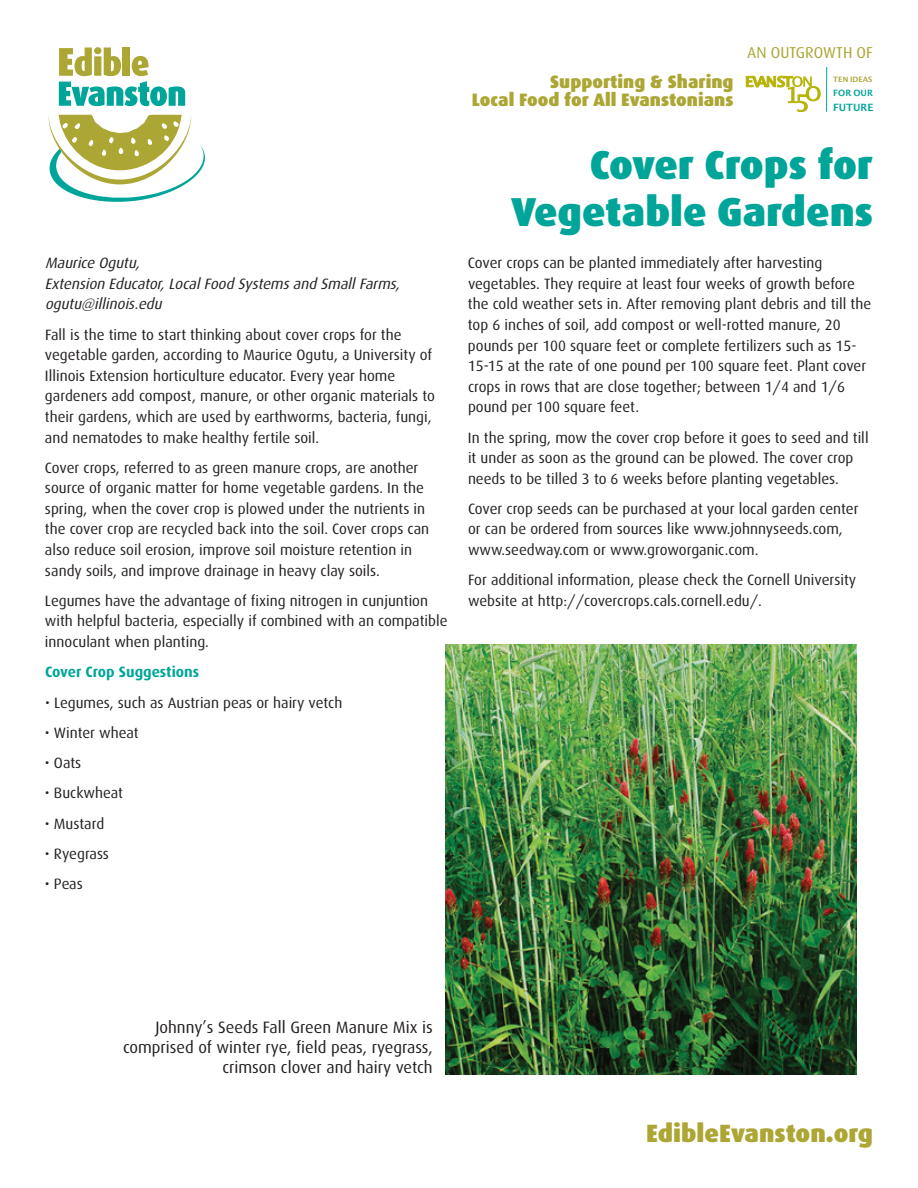
<style>
.page{position:relative;width:918px;height:1188px;background:#fff}
.page>*{position:absolute;margin:0;border:0;box-sizing:border-box;transform-origin:0 0}
.t1{font:900 40.5px/46.2px "Dax";color:#00a59a;text-align:right}
.t2{font:900 25.05px "Dax";color:#aca634}
.t3{font:900 18px/18px "Dax";color:#aca634;text-align:right}
.t4{font:16.5px/19.8px "Dax";color:#231f20;text-align:right}
.t5{font:15.75px "Dax";letter-spacing:.005em;color:#aca634}
.t6{font:15px/20.5px "Dax";color:#231f20}
.t7{font:italic 15px/20.5px "Dax";color:#231f20}
.t8{font:700 15px "Dax";color:#00a59a}
.t9{font:600 10.05px "Lucida Sans";color:#00a59a}
.t10{font:600 8.7px "Lucida Sans";color:#00a59a}
.t11{font:600 7.35px "Lucida Sans";color:#aca634}
</style>
<div class="page">
<svg style="left:59px;top:47px;width:126px;height:59px"></svg>
<svg style="left:48px;top:115px;width:157px;height:87px"></svg>
<hr style="left:826px;top:68px;width:1px;height:44px;background:#00a9a7">
<svg style="left:746px;top:76px;width:75px;height:36px"></svg>
<img style="left:446px;top:645px;width:410px;height:429px">
<p class="t7" style="left:45px;top:253px;width:360px">Maurice Ogutu,<br>Extension Educator, Local Food Systems and Small Farms, ogutu@illinois.edu</p>
<p class="t6" style="left:45px;top:324px;width:391px">Fall is the time to start thinking about cover crops for the vegetable garden, according to Maurice Ogutu, a University of Illinois Extension horticulture educator. Every year home gardeners add compost, manure, or other organic materials to their gardens, which are used by earthworms, bacteria, fungi, and nematodes to make healthy fertile soil.</p>
<p class="t6" style="left:45px;top:457px;width:386px">Cover crops, referred to as green manure crops, are another source of organic matter for home vegetable gardens. In the spring, when the cover crop is plowed under the nutrients in the cover crop are recycled back into the soil. Cover crops can also reduce soil erosion, improve soil moisture retention in sandy soils, and improve drainage in heavy clay soils.</p>
<p class="t6" style="left:45px;top:590px;width:404px">Legumes have the advantage of fixing nitrogen in cunjuntion with helpful bacteria, especially if combined with an compatible innoculant when planting.</p>
<p class="t8" style="left:45px;top:664px;width:156px">Cover Crop Suggestions</p>
<p class="t6" style="left:45px;top:692px;width:299px">• Legumes, such as Austrian peas or hairy vetch</p>
<p class="t6" style="left:45px;top:722px;width:95px">• Winter wheat</p>
<p class="t6" style="left:45px;top:753px;width:38px">• Oats</p>
<p class="t6" style="left:45px;top:783px;width:79px">• Buckwheat</p>
<p class="t6" style="left:45px;top:813px;width:61px">• Mustard</p>
<p class="t6" style="left:45px;top:844px;width:66px">• Ryegrass</p>
<p class="t6" style="left:45px;top:874px;width:39px">• Peas</p>
<p class="t3" style="left:472px;top:73px;width:263px">Supporting &amp; Sharing<br>Local Food for All Evanstonians</p>
<p class="t5" style="left:747px;top:44px;width:127px">AN OUTGROWTH OF</p>
<p class="t11" style="left:833px;top:75px;width:41px">TEN IDEAS</p>
<p class="t10" style="left:833px;top:88px;width:41px">FOR OUR</p>
<p class="t9" style="left:833px;top:102px;width:42px">FUTURE</p>
<h1 class="t1" style="left:511px;top:142px;width:363px">Cover Crops for<br>Vegetable Gardens</h1>
<p class="t6" style="left:468px;top:253px;width:405px">Cover crops can be planted immediately after harvesting vegetables. They require at least four weeks of growth before the cold weather sets in. After removing plant debris and till the top 6 inches of soil, add compost or well-rotted manure, 20 pounds per 100 square feet or complete fertilizers such as 15- 15-15 at the rate of one pound per 100 square feet. Plant cover crops in rows that are close together; between 1/4 and 1/6 pound per 100 square feet.</p>
<p class="t6" style="left:468px;top:427px;width:402px">In the spring, mow the cover crop before it goes to seed and till it under as soon as the ground can be plowed. The cover crop needs to be tilled 3 to 6 weeks before planting vegetables.</p>
<p class="t6" style="left:468px;top:498px;width:392px">Cover crop seeds can be purchased at your local garden center or can be ordered from sources like www.johnnyseeds.com, www.seedway.com or www.groworganic.com.</p>
<p class="t6" style="left:468px;top:570px;width:390px">For additional information, please check the Cornell University website at http://covercrops.cals.cornell.edu/.</p>
<p class="t4" style="left:123px;top:1017px;width:311px">Johnny’s Seeds Fall Green Manure Mix is comprised of winter rye, field peas, ryegrass, crimson clover and hairy vetch</p>
<h2 class="t2" style="left:646px;top:1119px;width:228px">EdibleEvanston.org</h2>
</div>
